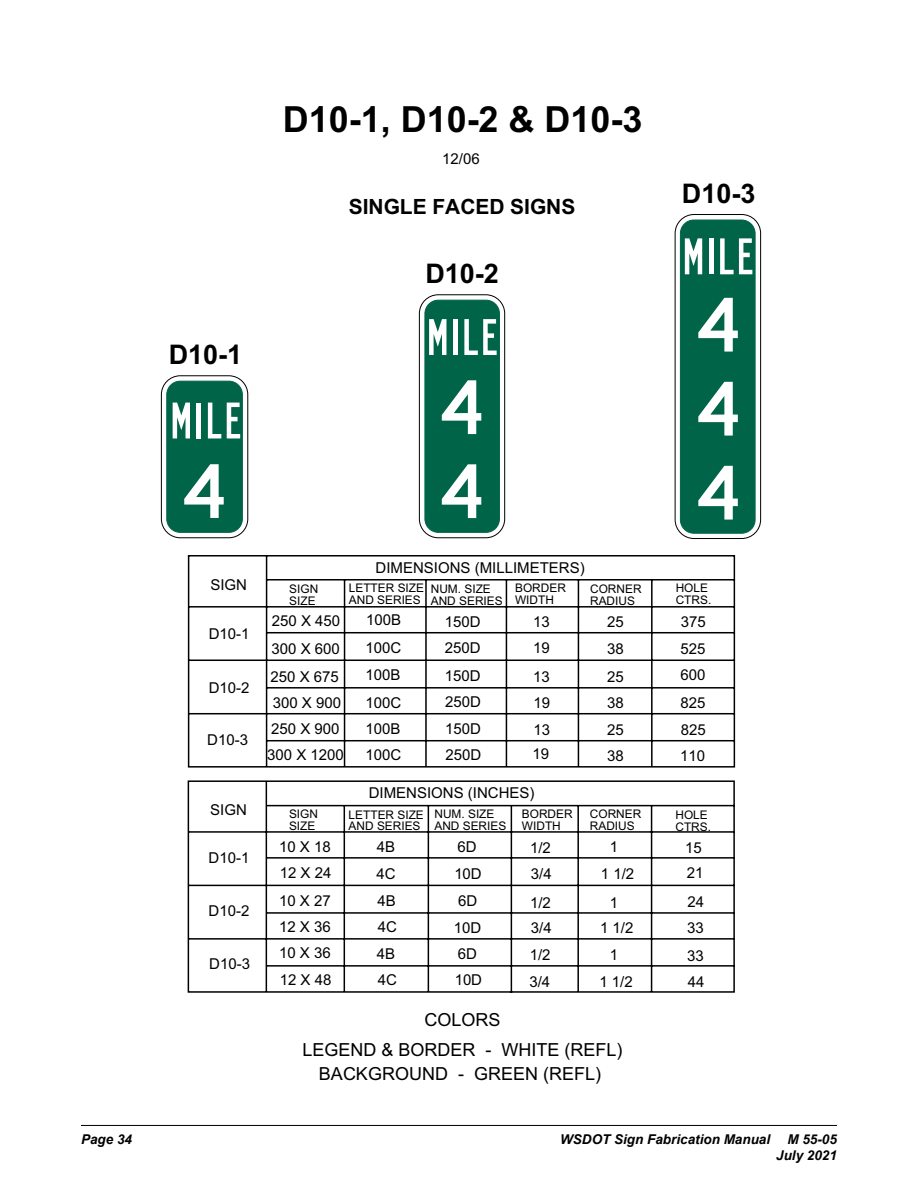
<style>
.page{position:relative;width:918px;height:1188px;background:#fff}
.page>*{position:absolute;margin:0;border:0;box-sizing:border-box;transform-origin:0 0}
.t1{font:84px/84px "Gen HGDPI Xymbols";color:#fff}
.t2{font:55.95px "Gen HGBPI Xymbols";letter-spacing:.12em;color:#fff}
.t3{font:36px "Gen Arial Bold";color:#000}
.t4{font:27px "Gen Arial Bold";color:#000}
.t5{font:21px "Gen Arial Bold";letter-spacing:-.005em;color:#000}
.t6{font:18px/30px "Gen Arial";color:#000;text-align:center}
.t7{font:15px "Gen Arial";color:#000}
.t8{font:italic 700 13.5px/16.5px "Arial";color:#000;text-align:right}
.t9{font:11.85px/11.9px "Gen Arial";color:#000}
</style>
<div class="page">
<hr style="left:81px;top:1125px;width:756px;height:1px;background:#000">
<svg style="left:187px;top:555px;width:549px;height:438px"></svg>
<div style="left:419px;top:294px;width:86px;height:244px;border:1px solid #000;border-radius:19px"></div>
<div style="left:425px;top:300px;width:74px;height:232px;background:#006548;border-radius:14px"></div>
<div style="left:425px;top:300px;width:75px;height:233px;border:1px solid #006548;border-radius:14px"></div>
<div style="left:675px;top:214px;width:86px;height:325px;border:1px solid #000;border-radius:19px"></div>
<div style="left:680px;top:220px;width:75px;height:313px;background:#006548;border-radius:14px"></div>
<div style="left:680px;top:220px;width:75px;height:314px;border:1px solid #006548;border-radius:14px"></div>
<div style="left:161px;top:375px;width:87px;height:163px;border:1px solid #000;border-radius:19px"></div>
<div style="left:167px;top:381px;width:75px;height:151px;background:#006548;border-radius:14px"></div>
<div style="left:166px;top:381px;width:77px;height:152px;border:1px solid #006548;border-radius:14px"></div>
<p class="t4" style="left:169px;top:345px;width:75px">D10-1</p>
<p class="t2" style="left:173px;top:386px;width:69px">MILE</p>
<p class="t1" style="left:184px;top:447px;width:41px">4</p>
<p class="t7" style="left:210px;top:579px;width:38px">SIGN</p>
<p class="t7" style="left:209px;top:628px;width:42px">D10-1</p>
<p class="t7" style="left:209px;top:682px;width:42px">D10-2</p>
<p class="t7" style="left:207px;top:734px;width:42px">D10-3</p>
<p class="t7" style="left:210px;top:804px;width:38px">SIGN</p>
<p class="t7" style="left:209px;top:852px;width:42px">D10-1</p>
<p class="t7" style="left:209px;top:906px;width:42px">D10-2</p>
<p class="t7" style="left:209px;top:958px;width:42px">D10-3</p>
<p class="t3" style="left:283px;top:106px;width:361px">D10-1, D10-2 &amp; D10-3</p>
<p class="t7" style="left:442px;top:153px;width:39px">12/06</p>
<p class="t5" style="left:349px;top:199px;width:228px">SINGLE FACED SIGNS</p>
<p class="t4" style="left:425px;top:264px;width:75px">D10-2</p>
<p class="t2" style="left:429px;top:303px;width:69px">MILE</p>
<p class="t1" style="left:442px;top:363px;width:41px">4<br>4</p>
<p class="t7" style="left:376px;top:562px;width:211px">DIMENSIONS (MILLIMETERS)</p>
<p class="t4" style="left:682px;top:183px;width:75px">D10-3</p>
<p class="t2" style="left:685px;top:222px;width:69px">MILE</p>
<p class="t1" style="left:698px;top:281px;width:41px;text-align:justify">4<br>4<br>4</p>
<p class="t9" style="left:289px;top:584px;width:31px">SIGN<br>SIZE</p>
<p class="t9" style="left:349px;top:583px;width:77px">LETTER SIZE<br>AND SERIES</p>
<p class="t9" style="left:431px;top:584px;width:73px">NUM. SIZE<br>AND SERIES</p>
<p class="t9" style="left:515px;top:583px;width:52px">BORDER<br>WIDTH</p>
<p class="t9" style="left:590px;top:584px;width:53px">CORNER<br>RADIUS</p>
<p class="t9" style="left:676px;top:583px;width:37px">HOLE<br>CTRS.</p>
<p class="t7" style="left:272px;top:615px;width:70px">250 X 450</p>
<p class="t7" style="left:366px;top:614px;width:37px">100B</p>
<p class="t7" style="left:445px;top:616px;width:37px">150D</p>
<p class="t7" style="left:533px;top:616px;width:18px">13</p>
<p class="t7" style="left:607px;top:616px;width:18px">25</p>
<p class="t7" style="left:681px;top:616px;width:26px">375</p>
<p class="t7" style="left:272px;top:643px;width:70px">300 X 600</p>
<p class="t7" style="left:366px;top:642px;width:37px">100C</p>
<p class="t7" style="left:445px;top:642px;width:37px">250D</p>
<p class="t7" style="left:533px;top:642px;width:18px">19</p>
<p class="t7" style="left:607px;top:643px;width:18px">38</p>
<p class="t7" style="left:680px;top:643px;width:26px">525</p>
<p class="t7" style="left:271px;top:671px;width:70px">250 X 675</p>
<p class="t7" style="left:365px;top:669px;width:37px">100B</p>
<p class="t7" style="left:445px;top:671px;width:37px">150D</p>
<p class="t7" style="left:533px;top:671px;width:18px">13</p>
<p class="t7" style="left:607px;top:671px;width:18px">25</p>
<p class="t7" style="left:680px;top:669px;width:26px">600</p>
<p class="t7" style="left:273px;top:697px;width:70px">300 X 900</p>
<p class="t7" style="left:366px;top:697px;width:37px">100C</p>
<p class="t7" style="left:445px;top:696px;width:37px">250D</p>
<p class="t7" style="left:534px;top:697px;width:18px">19</p>
<p class="t7" style="left:607px;top:697px;width:18px">38</p>
<p class="t7" style="left:680px;top:697px;width:26px">825</p>
<p class="t7" style="left:271px;top:723px;width:70px">250 X 900</p>
<p class="t7" style="left:365px;top:723px;width:37px">100B</p>
<p class="t7" style="left:445px;top:723px;width:37px">150D</p>
<p class="t7" style="left:533px;top:724px;width:18px">13</p>
<p class="t7" style="left:607px;top:724px;width:18px">25</p>
<p class="t7" style="left:681px;top:724px;width:26px">825</p>
<p class="t7" style="left:267px;top:749px;width:78px">300 X 1200</p>
<p class="t7" style="left:366px;top:749px;width:37px">100C</p>
<p class="t7" style="left:446px;top:749px;width:37px">250D</p>
<p class="t7" style="left:533px;top:748px;width:18px">19</p>
<p class="t7" style="left:607px;top:750px;width:18px">38</p>
<p class="t7" style="left:680px;top:750px;width:27px">110</p>
<p class="t7" style="left:369px;top:788px;width:167px">DIMENSIONS (INCHES)</p>
<p class="t9" style="left:289px;top:809px;width:31px">SIGN<br>SIZE</p>
<p class="t9" style="left:349px;top:810px;width:77px">LETTER SIZE<br>AND SERIES</p>
<p class="t9" style="left:434px;top:809px;width:73px">NUM. SIZE<br>AND SERIES</p>
<p class="t9" style="left:522px;top:809px;width:52px">BORDER<br>WIDTH</p>
<p class="t9" style="left:590px;top:809px;width:53px">CORNER<br>RADIUS</p>
<p class="t9" style="left:675px;top:810px;width:37px">HOLE<br>CTRS.</p>
<p class="t7" style="left:279px;top:842px;width:53px">10 X 18</p>
<p class="t7" style="left:377px;top:842px;width:20px">4B</p>
<p class="t7" style="left:457px;top:841px;width:21px">6D</p>
<p class="t7" style="left:530px;top:842px;width:22px">1/2</p>
<p class="t7" style="left:610px;top:841px;width:10px">1</p>
<p class="t7" style="left:685px;top:842px;width:18px">15</p>
<p class="t7" style="left:280px;top:867px;width:53px">12 X 24</p>
<p class="t7" style="left:376px;top:868px;width:21px">4C</p>
<p class="t7" style="left:454px;top:868px;width:29px">10D</p>
<p class="t7" style="left:531px;top:869px;width:22px">3/4</p>
<p class="t7" style="left:601px;top:869px;width:35px">1 1/2</p>
<p class="t7" style="left:687px;top:867px;width:18px">21</p>
<p class="t7" style="left:279px;top:896px;width:53px">10 X 27</p>
<p class="t7" style="left:378px;top:896px;width:20px">4B</p>
<p class="t7" style="left:458px;top:896px;width:21px">6D</p>
<p class="t7" style="left:530px;top:897px;width:22px">1/2</p>
<p class="t7" style="left:610px;top:897px;width:10px">1</p>
<p class="t7" style="left:688px;top:896px;width:18px">24</p>
<p class="t7" style="left:279px;top:921px;width:53px">12 X 36</p>
<p class="t7" style="left:378px;top:921px;width:21px">4C</p>
<p class="t7" style="left:454px;top:922px;width:29px">10D</p>
<p class="t7" style="left:531px;top:923px;width:22px">3/4</p>
<p class="t7" style="left:600px;top:922px;width:35px">1 1/2</p>
<p class="t7" style="left:687px;top:923px;width:18px">33</p>
<p class="t7" style="left:279px;top:947px;width:53px">10 X 36</p>
<p class="t7" style="left:377px;top:948px;width:20px">4B</p>
<p class="t7" style="left:458px;top:948px;width:21px">6D</p>
<p class="t7" style="left:530px;top:949px;width:22px">1/2</p>
<p class="t7" style="left:610px;top:949px;width:10px">1</p>
<p class="t7" style="left:687px;top:950px;width:18px">33</p>
<p class="t7" style="left:280px;top:974px;width:53px">12 X 48</p>
<p class="t7" style="left:378px;top:974px;width:21px">4C</p>
<p class="t7" style="left:455px;top:974px;width:29px">10D</p>
<p class="t7" style="left:529px;top:976px;width:22px">3/4</p>
<p class="t7" style="left:599px;top:976px;width:35px">1 1/2</p>
<p class="t7" style="left:688px;top:976px;width:18px">44</p>
<p class="t6" style="left:303px;top:1006px;width:322px">COLORS<br>LEGEND &amp; BORDER - WHITE (REFL)</p>
<p class="t6" style="left:319px;top:1060px;width:284px">BACKGROUND - GREEN (REFL)</p>
<p class="t8" style="left:81px;top:1131px;width:53px">Page 34</p>
<p class="t8" style="left:560px;top:1131px;width:212px">WSDOT Sign Fabrication Manual</p>
<p class="t8" style="left:776px;top:1131px;width:62px">M 55-05<br>July 2021</p>
</div>
